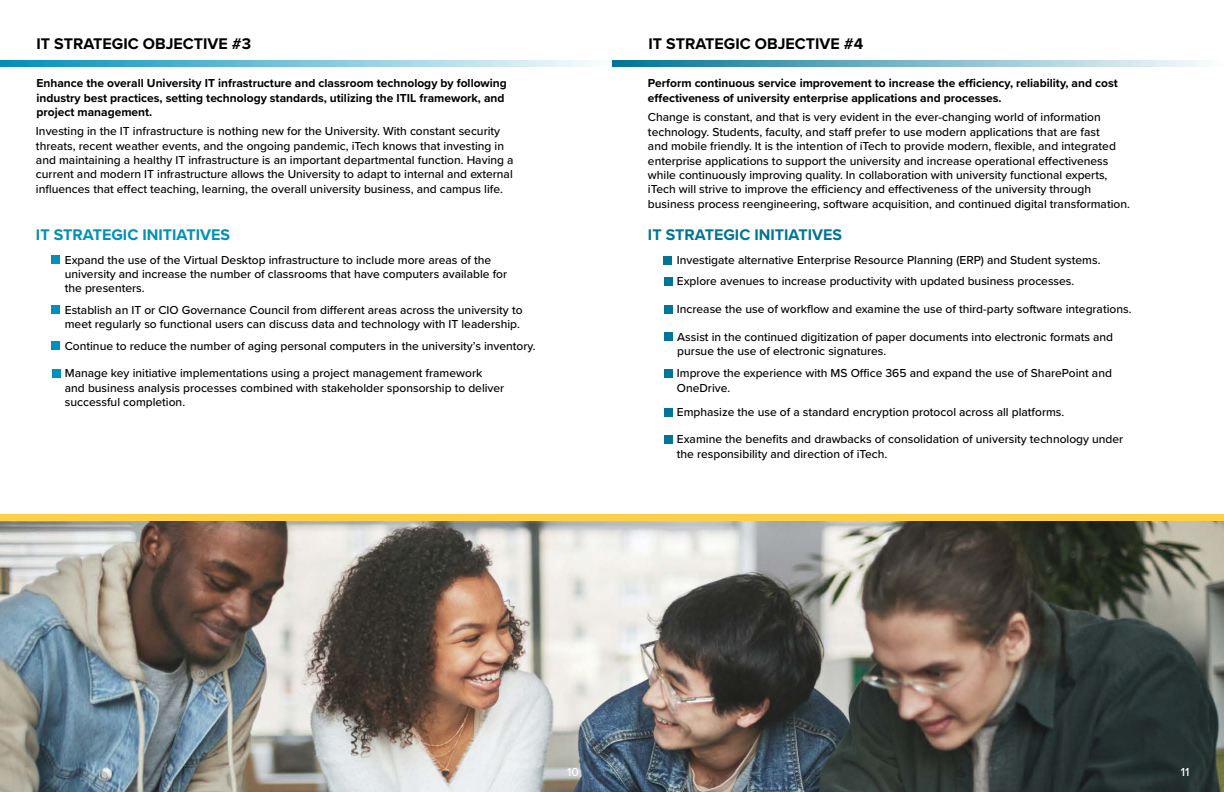
<style>
.page{position:relative;width:1224px;height:792px;background:#fff}
.page>*{position:absolute;margin:0;border:0;box-sizing:border-box;transform-origin:0 0}
.t1{font:700 16px "Proxima Nova";color:#000}
.t2{font:700 16px "Proxima Nova";color:#0090ba}
.t3{font:700 16px "Proxima Nova";color:#007597}
.t4{font:500 12px/14.4px "Proxima Nova";color:#000}
.t5{font:700 12px/14.4px "Proxima Nova";color:#000}
.t6{font:500 12px "Proxima Nova";color:#fff}
</style>
<div class="page">
<svg style="left:0;top:60px;width:591px;height:6px"></svg>
<svg style="left:612px;top:60px;width:591px;height:6px"></svg>
<div style="left:52px;top:255px;width:8px;height:9px;background:#0090ba"></div>
<div style="left:664px;top:256px;width:8px;height:8px;background:#007597"></div>
<div style="left:664px;top:333px;width:9px;height:8px;background:#007597"></div>
<div style="left:52px;top:305px;width:8px;height:9px;background:#0090ba"></div>
<div style="left:664px;top:277px;width:8px;height:8px;background:#007597"></div>
<div style="left:664px;top:369px;width:8px;height:9px;background:#007597"></div>
<div style="left:664px;top:435px;width:8px;height:9px;background:#007597"></div>
<div style="left:52px;top:341px;width:8px;height:9px;background:#0090ba"></div>
<div style="left:52px;top:369px;width:8px;height:8px;background:#0090ba"></div>
<div style="left:664px;top:305px;width:8px;height:8px;background:#007597"></div>
<div style="left:664px;top:408px;width:8px;height:9px;background:#007597"></div>
<img style="left:0;top:521px;width:1224px;height:271px">
<div style="left:0;top:515px;width:1224px;height:6px;background:#ffd046"></div>
<h1 class="t1" style="left:36px;top:31px;width:216px">IT STRATEGIC OBJECTIVE #3</h1>
<h1 class="t1" style="left:648px;top:31px;width:216px">IT STRATEGIC OBJECTIVE #4</h1>
<p class="t5" style="left:36px;top:76px;width:472px">Enhance the overall University IT infrastructure and classroom technology by following industry best practices, setting technology standards, utilizing the ITIL framework, and project management.</p>
<p class="t4" style="left:36px;top:124px;width:479px">Investing in the IT infrastructure is nothing new for the University. With constant security threats, recent weather events, and the ongoing pandemic, iTech knows that investing in and maintaining a healthy IT infrastructure is an important departmental function. Having a current and modern IT infrastructure allows the University to adapt to internal and external influences that effect teaching, learning, the overall university business, and campus life.</p>
<p class="t5" style="left:648px;top:76px;width:471px">Perform continuous service improvement to increase the efficiency, reliability, and cost effectiveness of university enterprise applications and processes.</p>
<p class="t4" style="left:648px;top:110px;width:483px">Change is constant, and that is very evident in the ever-changing world of information technology. Students, faculty, and staff prefer to use modern applications that are fast<br>and mobile friendly. It is the intention of iTech to provide modern, flexible, and integrated enterprise applications to support the university and increase operational effectiveness while continuously improving quality. In collaboration with university functional experts, iTech will strive to improve the efficiency and effectiveness of the university through business process reengineering, software acquisition, and continued digital transformation.</p>
<h1 class="t2" style="left:36px;top:223px;width:196px">IT STRATEGIC INITIATIVES</h1>
<h1 class="t3" style="left:648px;top:223px;width:196px">IT STRATEGIC INITIATIVES</h1>
<p class="t4" style="left:65px;top:252px;width:444px">Expand the use of the Virtual Desktop infrastructure to include more areas of the university and increase the number of classrooms that have computers available for the presenters.</p>
<p class="t4" style="left:677px;top:252px;width:425px">Investigate alternative Enterprise Resource Planning (ERP) and Student systems.</p>
<p class="t4" style="left:677px;top:329px;width:437px">Assist in the continued digitization of paper documents into electronic formats and pursue the use of electronic signatures.</p>
<p class="t4" style="left:677px;top:273px;width:399px">Explore avenues to increase productivity with updated business processes.</p>
<p class="t4" style="left:677px;top:301px;width:456px">Increase the use of workflow and examine the use of third-party software integrations.</p>
<p class="t4" style="left:65px;top:302px;width:459px">Establish an IT or CIO Governance Council from different areas across the university to meet regularly so functional users can discuss data and technology with IT leadership.</p>
<p class="t4" style="left:65px;top:338px;width:472px">Continue to reduce the number of aging personal computers in the university’s inventory.</p>
<p class="t4" style="left:65px;top:366px;width:441px">Manage key initiative implementations using a project management framework and business analysis processes combined with stakeholder sponsorship to deliver successful completion.</p>
<p class="t4" style="left:677px;top:366px;width:437px">Improve the experience with MS Office 365 and expand the use of SharePoint and<br>OneDrive.</p>
<p class="t4" style="left:677px;top:405px;width:389px">Emphasize the use of a standard encryption protocol across all platforms.</p>
<p class="t4" style="left:677px;top:432px;width:448px">Examine the benefits and drawbacks of consolidation of university technology under the responsibility and direction of iTech.</p>
<p class="t6" style="left:567px;top:764px;width:13px">10</p>
<p class="t6" style="left:1181px;top:764px;width:10px">11</p>
</div>
